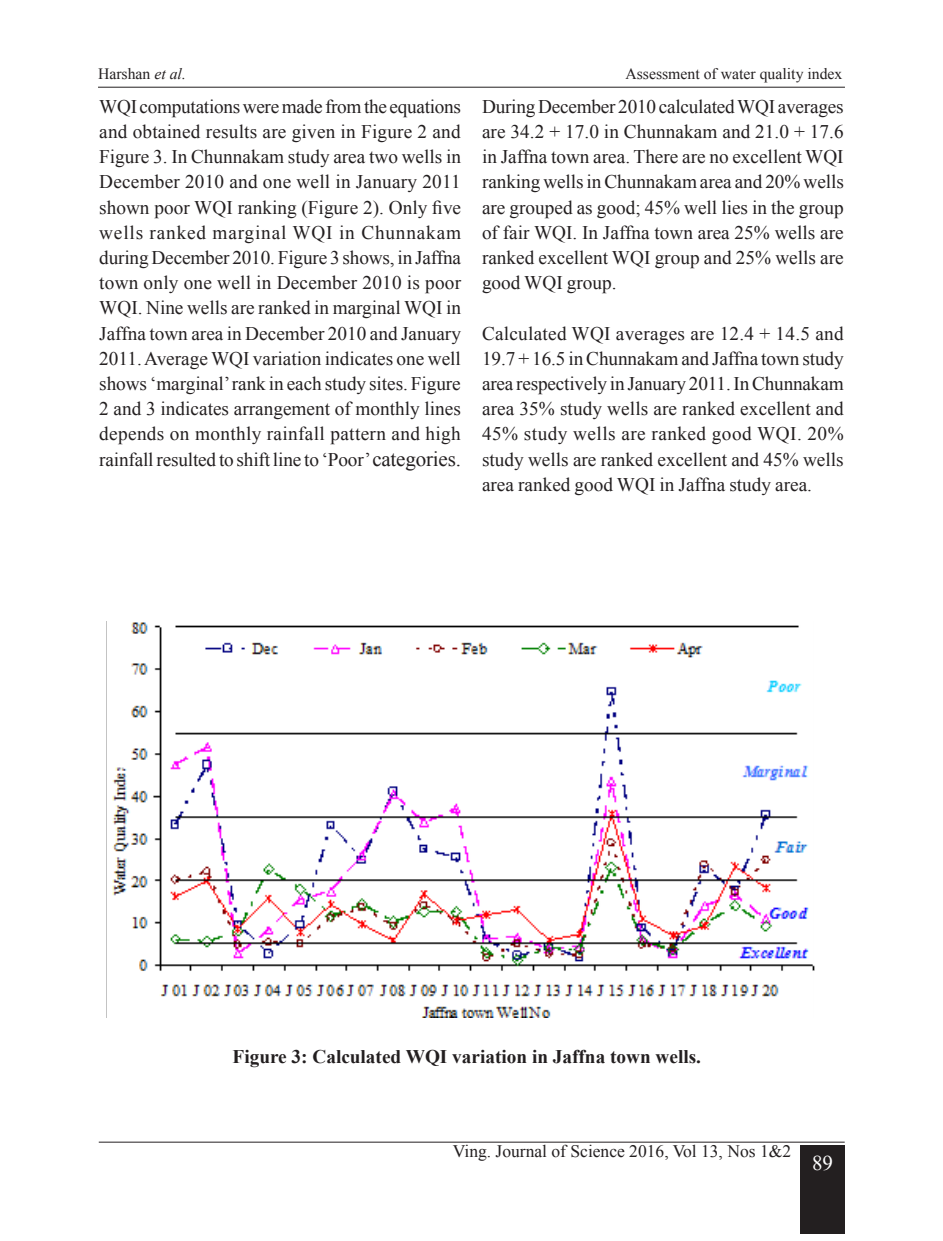
<style>
.page{position:relative;width:943px;height:1241px;background:#fff}
.page>*{position:absolute;margin:0;border:0;box-sizing:border-box;transform-origin:0 0}
.t1{font:21px "Times New Roman";color:#fff}
.t2{font:19.25px/25.2px "Times New Roman";color:#231f20;text-align:justify}
.t3{font:700 19.25px "Times New Roman";color:#231f20}
.t4{font:17.5px "Times New Roman";color:#231f20}
.t5{font:15.75px "Times New Roman";color:#231f20}
.s1{font-style:italic}
.s2{font-size:21px}
</style>
<div class="page">
<hr style="left:99px;top:1141px;width:745px;height:1px;background:#231f20">
<div style="left:800px;top:1145px;width:44px;height:88px;background:#231f20"></div>
<img style="left:106px;top:621px;width:709px;height:396px">
<hr style="left:98px;top:87px;width:747px;height:1px;background:#231f20">
<p class="t5" style="left:98px;top:63px;width:89px">Harshan <span class="s1">et al.</span></p>
<p class="t5" style="left:625px;top:63px;width:218px">Assessment of water quality index</p>
<p class="t2" style="left:99px;top:93px;width:363px">WQI computations were made from the equations and obtained results are given in Figure 2 and Figure 3. In Chunnakam study area two wells in December 2010 and one well in January 2011 shown poor WQI ranking (Figure 2). Only five wells ranked marginal WQI in Chunnakam during December 2010. Figure 3 shows, in Jaffna town only one well in December 2010 is poor WQI. Nine wells are ranked in marginal WQI in Jaffna town area in December 2010 and January 2011. Average WQI variation indicates one well shows ‘marginal’ rank in each study sites. Figure 2 and 3 indicates arrangement of monthly lines depends on monthly rainfall pattern and high rainfall resulted to shift line to ‘Poor’ <span class="s2">categories.</span></p>
<p class="t2" style="left:482px;top:93px;width:363px">During December 2010 calculated WQI averages are 34.2 + 17.0 in Chunnakam and 21.0 + 17.6 in Jaffna town area. There are no excellent WQI ranking wells in Chunnakam area and 20% wells are grouped as good; 45% well lies in the group of fair WQI. In Jaffna town area 25% wells are ranked excellent WQI group and 25% wells are good WQI group.</p>
<p class="t2" style="left:482px;top:320px;width:363px">Calculated WQI averages are 12.4 + 14.5 and 19.7 + 16.5 in Chunnakam and Jaffna town study area respectively in January 2011. In Chunnakam area 35% study wells are ranked excellent and 45% study wells are ranked good WQI. 20% study wells are ranked excellent and 45% wells area ranked good WQI in Jaffna study area.</p>
<p class="t3" style="left:232px;top:1043px;width:470px">Figure 3: Calculated WQI variation in Jaffna town wells.</p>
<p class="t4" style="left:453px;top:1139px;width:340px">Ving. Journal of Science 2016, Vol 13, Nos 1&amp;2</p>
<p class="t1" style="left:812px;top:1148px;width:22px">89</p>
</div>
